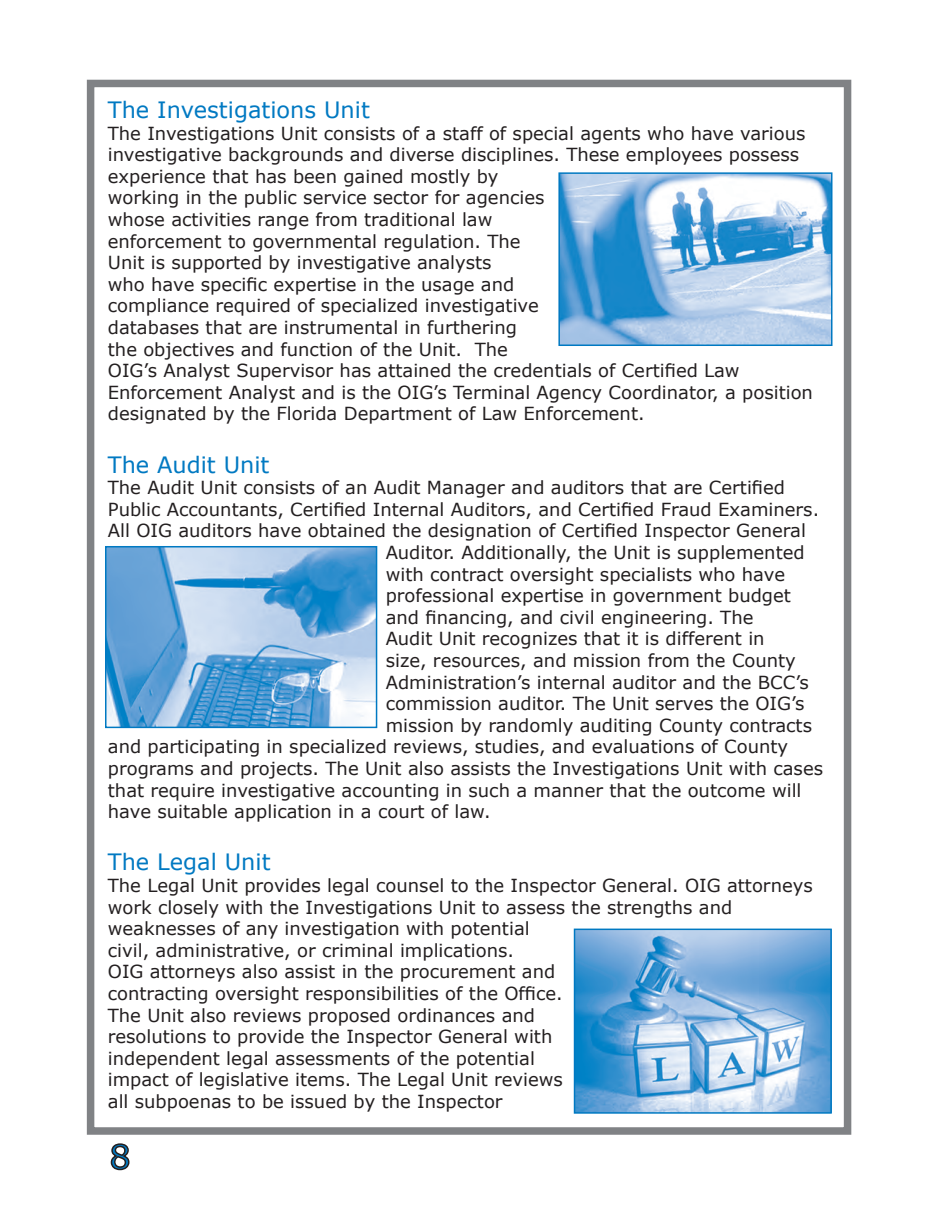
<style>
.page{position:relative;width:945px;height:1215px;background:#fff}
.page>*{position:absolute;margin:0;border:0;box-sizing:border-box;transform-origin:0 0}
.t1{font:33.45px "Verdana";color:#0079c2}
.t2{font:22.5px "Verdana";color:#0079c2}
.t3{font:18px/21.6px "Verdana";color:#231f20}
</style>
<div class="page">
<svg style="left:110px;top:1143px;width:20px;height:28px"></svg>
<div style="left:87px;top:80px;width:764px;height:1055px;border:8px solid #808285"></div>
<img style="left:561px;top:175px;width:268px;height:168px">
<div style="left:558px;top:172px;width:274px;height:174px;border:2px solid #0079c2"></div>
<img style="left:108px;top:549px;width:266px;height:176px">
<div style="left:105px;top:546px;width:272px;height:182px;border:2px solid #0079c2"></div>
<img style="left:577px;top:932px;width:252px;height:179px">
<div style="left:574px;top:929px;width:258px;height:185px;border:2px solid #0079c2"></div>
<p class="t2" style="left:108px;top:94px;width:264px">The Investigations Unit</p>
<p class="t3" style="left:108px;top:122px;width:707px">The Investigations Unit consists of a staff of special agents who have various investigative backgrounds and diverse disciplines. These employees possess experience that has been gained mostly by<br>working in the public service sector for agencies<br>whose activities range from traditional law<br>enforcement to governmental regulation. The<br>Unit is supported by investigative analysts<br>who have specific expertise in the usage and<br>compliance required of specialized investigative<br>databases that are instrumental in furthering<br>the objectives and function of the Unit. The<br>OIG’s Analyst Supervisor has attained the credentials of Certified Law Enforcement Analyst and is the OIG’s Terminal Agency Coordinator, a position designated by the Florida Department of Law Enforcement.</p>
<p class="t2" style="left:108px;top:449px;width:163px">The Audit Unit</p>
<p class="t3" style="left:108px;top:477px;width:679px">The Audit Unit consists of an Audit Manager and auditors that are Certified</p>
<p class="t3" style="left:108px;top:498px;width:709px">Public Accountants, Certified Internal Auditors, and Certified Fraud Examiners.</p>
<p class="t3" style="left:108px;top:520px;width:700px">All OIG auditors have obtained the designation of Certified Inspector General</p>
<p class="t3" style="left:386px;top:541px;width:421px">Auditor. Additionally, the Unit is supplemented</p>
<p class="t3" style="left:386px;top:563px;width:401px">with contract oversight specialists who have</p>
<p class="t3" style="left:386px;top:585px;width:407px">professional expertise in government budget</p>
<p class="t3" style="left:386px;top:606px;width:369px">and financing, and civil engineering. The</p>
<p class="t3" style="left:386px;top:628px;width:381px">Audit Unit recognizes that it is different in</p>
<p class="t3" style="left:386px;top:649px;width:412px">size, resources, and mission from the County</p>
<p class="t3" style="left:386px;top:671px;width:425px">Administration’s internal auditor and the BCC’s</p>
<p class="t3" style="left:386px;top:693px;width:420px">commission auditor. The Unit serves the OIG’s</p>
<p class="t3" style="left:386px;top:714px;width:428px">mission by randomly auditing County contracts</p>
<p class="t3" style="left:108px;top:736px;width:682px">and participating in specialized reviews, studies, and evaluations of County</p>
<p class="t3" style="left:108px;top:757px;width:717px">programs and projects. The Unit also assists the Investigations Unit with cases</p>
<p class="t3" style="left:108px;top:779px;width:695px">that require investigative accounting in such a manner that the outcome will</p>
<p class="t3" style="left:108px;top:801px;width:380px">have suitable application in a court of law.</p>
<p class="t2" style="left:108px;top:847px;width:164px">The Legal Unit</p>
<p class="t3" style="left:108px;top:874px;width:706px">The Legal Unit provides legal counsel to the Inspector General. OIG attorneys work closely with the Investigations Unit to assess the strengths and weaknesses of any investigation with potential<br>civil, administrative, or criminal implications.<br>OIG attorneys also assist in the procurement and<br>contracting oversight responsibilities of the Office.<br>The Unit also reviews proposed ordinances and<br>resolutions to provide the Inspector General with<br>independent legal assessments of the potential<br>impact of legislative items. The Legal Unit reviews<br>all subpoenas to be issued by the Inspector</p>
<h1 class="t1" style="left:110px;top:1134px;width:23px">8</h1>
</div>
